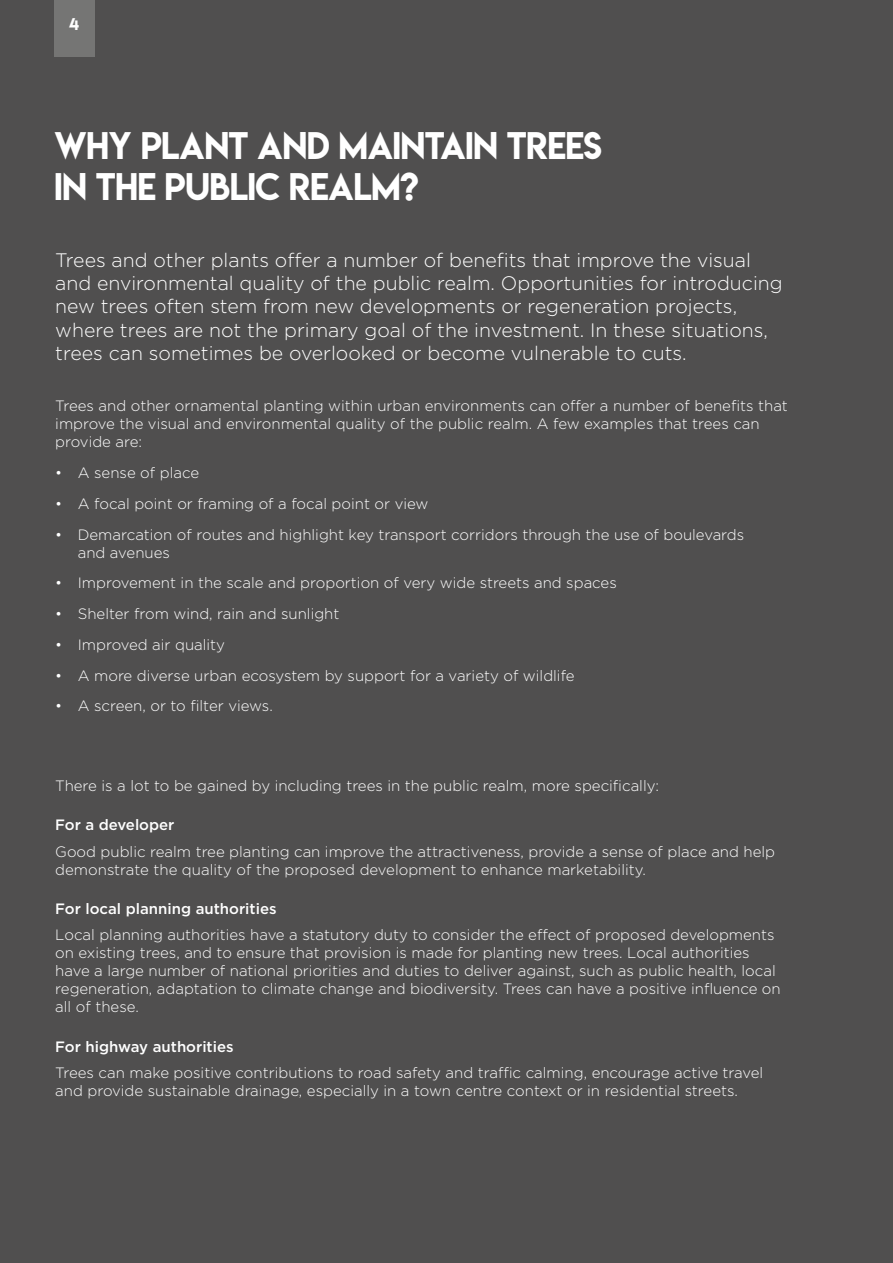
<style>
.page{position:relative;width:893px;height:1263px;background:#504f4f}
.page>*{position:absolute;margin:0;border:0;box-sizing:border-box;transform-origin:0 0}
.t1{font:34.2px/41px "Lemon Milk";letter-spacing:-.02em;color:#fff}
.t2{font:300 19.5px/23.4px "Gotham";color:#fff}
.t3{font:300 15px/18px "Gotham";color:#fff}
.t4{font:500 15px "Gotham";color:#fff}
.t5{font:15px "Lemon Milk";color:#fff}
</style>
<div class="page">
<div style="left:54px;top:0;width:40px;height:56px;background:#757574"></div>
<p class="t5" style="left:69px;top:13px;width:12px">4</p>
<h1 class="t1" style="left:54px;top:125px;width:549px">WHY PLANT AND MAINTAIN TREES<br>IN THE PUBLIC REALM?</h1>
<p class="t2" style="left:55px;top:247px;width:729px">Trees and other plants offer a number of benefits that improve the visual and environmental quality of the public realm. Opportunities for introducing new trees often stem from new developments or regeneration projects, where trees are not the primary goal of the investment. In these situations, trees can sometimes be overlooked or become vulnerable to cuts.</p>
<p class="t3" style="left:55px;top:397px;width:734px">Trees and other ornamental planting within urban environments can offer a number of benefits that improve the visual and environmental quality of the public realm. A few examples that trees can provide are:</p>
<p class="t3" style="left:55px;top:463px;width:145px">• A sense of place</p>
<p class="t3" style="left:55px;top:494px;width:375px">• A focal point or framing of a focal point or view</p>
<p class="t3" style="left:78px;top:525px;width:668px;text-indent:-22px">• Demarcation of routes and highlight key transport corridors through the use of boulevards and avenues</p>
<p class="t3" style="left:55px;top:574px;width:563px">• Improvement in the scale and proportion of very wide streets and spaces</p>
<p class="t3" style="left:55px;top:604px;width:286px">• Shelter from wind, rain and sunlight</p>
<p class="t3" style="left:55px;top:635px;width:171px">• Improved air quality</p>
<p class="t3" style="left:55px;top:666px;width:521px">• A more diverse urban ecosystem by support for a variety of wildlife</p>
<p class="t3" style="left:55px;top:697px;width:219px">• A screen, or to filter views.</p>
<p class="t3" style="left:55px;top:776px;width:605px">There is a lot to be gained by including trees in the public realm, more specifically:</p>
<p class="t4" style="left:55px;top:815px;width:121px">For a developer</p>
<p class="t3" style="left:55px;top:842px;width:721px">Good public realm tree planting can improve the attractiveness, provide a sense of place and help demonstrate the quality of the proposed development to enhance marketability.</p>
<p class="t4" style="left:55px;top:899px;width:223px">For local planning authorities</p>
<p class="t3" style="left:55px;top:926px;width:727px">Local planning authorities have a statutory duty to consider the effect of proposed developments on existing trees, and to ensure that provision is made for planting new trees. Local authorities have a large number of national priorities and duties to deliver against, such as public health, local regeneration, adaptation to climate change and biodiversity. Trees can have a positive influence on all of these.</p>
<p class="t4" style="left:55px;top:1036px;width:180px">For highway authorities</p>
<p class="t3" style="left:55px;top:1063px;width:709px">Trees can make positive contributions to road safety and traffic calming, encourage active travel and provide sustainable drainage, especially in a town centre context or in residential streets.</p>
</div>
